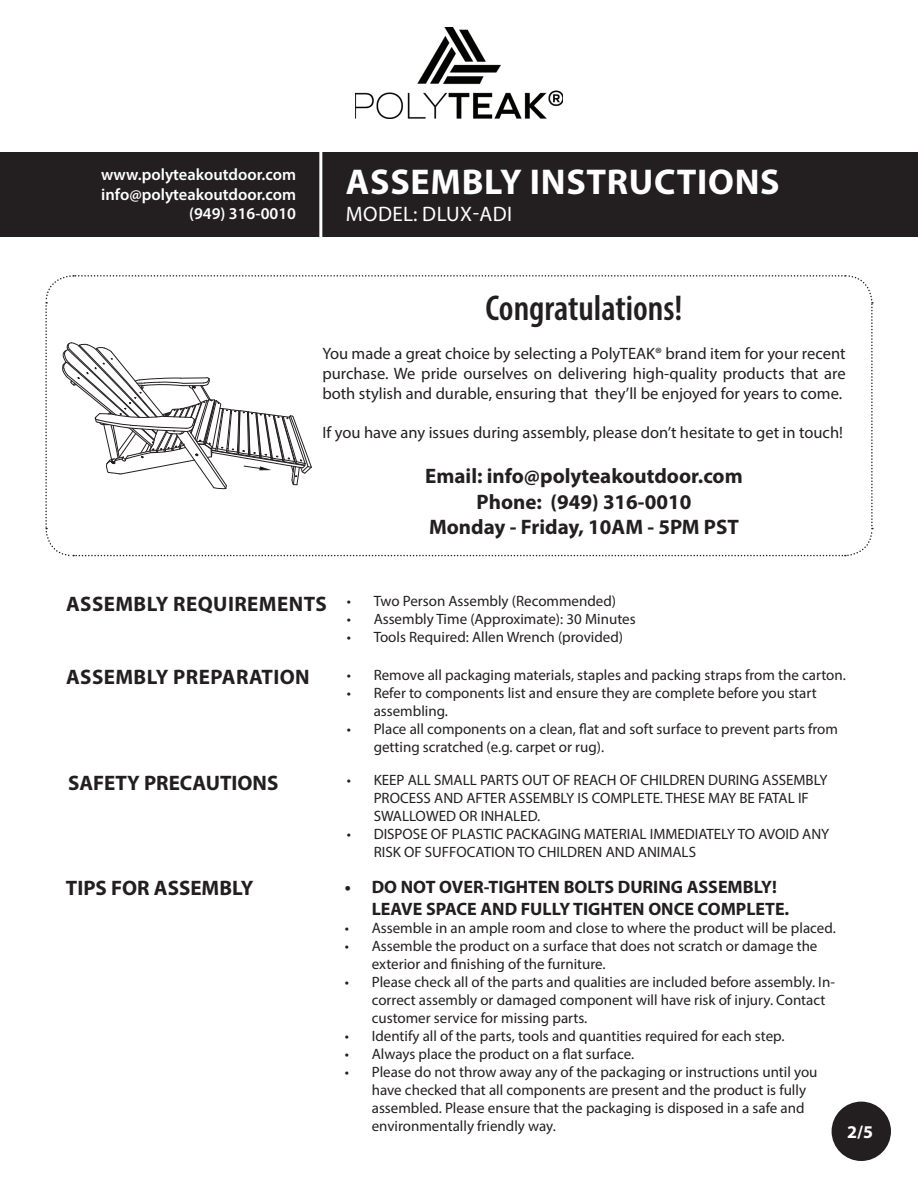
<style>
.page{position:relative;width:918px;height:1188px;background:#fff}
.page>*{position:absolute;margin:0;border:0;box-sizing:border-box;transform-origin:0 0}
.t1{font:700 36px "Myriad Pro";letter-spacing:.02em;color:#fff}
.t2{font:600 condensed 36px "Myriad Pro";color:#231f20}
.t3{font:700 21px/25.2px "Myriad Pro";color:#231f20;text-align:center}
.t4{font:700 21px "Myriad Pro";letter-spacing:.02em;color:#231f20}
.t5{font:21px "Myriad Pro";letter-spacing:.02em;color:#fff}
.t6{font:700 18px/21.6px "Myriad Pro";color:#231f20}
.t7{font:700 18px "Myriad Pro";color:#fff}
.t8{font:16.5px/19.8px "Myriad Pro";color:#231f20;text-align:justify}
.t9{font:600 16.5px/19.8px "Myriad Pro";color:#fff}
.t10{font:15px/18px "Myriad Pro";color:#231f20}
</style>
<div class="page">
<div style="left:832px;top:1102px;width:59px;height:59px;background:#231f20;border-radius:50%"></div>
<svg style="left:45px;top:275px;width:828px;height:282px"></svg>
<img style="left:355px;top:27px;width:208px;height:92px">
<div style="left:0;top:152px;width:918px;height:85px;background:#231f20"></div>
<hr style="left:319px;top:143px;width:3px;height:118px;background:#fff">
<p class="t9" style="left:101px;top:164px;width:197px">www.polyteakoutdoor.com info@polyteakoutdoor.com</p>
<p class="t9" style="left:167px;top:204px;width:131px">+1 (949) 316-0010</p>
<h1 class="t1" style="left:346px;top:159px;width:435px">ASSEMBLY INSTRUCTIONS</h1>
<h2 class="t5" style="left:346px;top:201px;width:168px">MODEL: DLUX-ADI</h2>
<h1 class="t2" style="left:485px;top:285px;width:199px">Congratulations!</h1>
<p class="t8" style="left:322px;top:343px;width:525px">You made a great choice by selecting a PolyTEAK® brand item for your recent purchase. We pride ourselves on delivering high-quality products that are both stylish and durable, ensuring that they’ll be enjoyed for years to come.</p>
<p class="t8" style="left:322px;top:423px;width:522px">If you have any issues during assembly, please don’t hesitate to get in touch!</p>
<h2 class="t3" style="left:425px;top:463px;width:319px">Email: info@polyteakoutdoor.com<br>Phone: (949) 316-0010<br>Monday - Friday, 10AM - 5PM PST</h2>
<h2 class="t4" style="left:66px;top:590px;width:262px">ASSEMBLY REQUIREMENTS</h2>
<h2 class="t4" style="left:66px;top:664px;width:245px">ASSEMBLY PREPARATION</h2>
<h2 class="t3" style="left:68px;top:770px;width:212px">SAFETY PRECAUTIONS</h2>
<h2 class="t3" style="left:66px;top:875px;width:189px">TIPS FOR ASSEMBLY</h2>
<p class="t10" style="left:347px;top:592px;width:271px">• Two Person Assembly (Recommended)</p>
<p class="t10" style="left:347px;top:610px;width:291px">• Assembly Time (Approximate): 30 Minutes</p>
<p class="t10" style="left:347px;top:628px;width:278px">• Tools Required: Allen Wrench (provided)</p>
<p class="t10" style="left:347px;top:666px;width:501px">• Remove all packaging materials, staples and packing straps from the carton.</p>
<p class="t10" style="left:374px;top:684px;width:445px;text-indent:-27px">• Refer to components list and ensure they are complete before you start assembling.</p>
<p class="t10" style="left:374px;top:720px;width:466px;text-indent:-27px">• Place all components on a clean, at and soft surface to prevent parts from getting scratched (e.g. carpet or rug).</p>
<p class="t10" style="left:374px;top:771px;width:456px;text-indent:-27px">• KEEP ALL SMALL PARTS OUT OF REACH OF CHILDREN DURING ASSEMBLY<br>PROCESS AND AFTER ASSEMBLY IS COMPLETE. THESE MAY BE FATAL IF<br>SWALLOWED OR INHALED.</p>
<p class="t10" style="left:374px;top:825px;width:457px;text-indent:-27px">• DISPOSE OF PLASTIC PACKAGING MATERIAL IMMEDIATELY TO AVOID ANY<br>RISK OF SUFFOCATION TO CHILDREN AND ANIMALS</p>
<p class="t6" style="left:372px;top:876px;width:419px;text-indent:-27px">• DO NOT OVER-TIGHTEN BOLTS DURING ASSEMBLY!<br>LEAVE SPACE AND FULLY TIGHTEN ONCE COMPLETE.</p>
<p class="t10" style="left:345px;top:919px;width:493px">• Assemble in an ample room and close to where the product will be placed.</p>
<p class="t10" style="left:372px;top:937px;width:447px;text-indent:-27px">• Assemble the product on a surface that does not scratch or damage the exterior and nishing of the furniture.</p>
<p class="t10" style="left:372px;top:973px;width:465px;text-indent:-27px">• Please check all of the parts and qualities are included before assembly. In&shy;correct assembly or damaged component will have risk of injury. Contact customer service for missing parts.</p>
<p class="t10" style="left:345px;top:1027px;width:441px">• Identify all of the parts, tools and quantities required for each step.</p>
<p class="t10" style="left:345px;top:1045px;width:291px">• Always place the product on a at surface.</p>
<p class="t10" style="left:372px;top:1063px;width:447px;text-indent:-27px">• Please do not throw away any of the packaging or instructions until you have checked that all components are present and the product is fully assembled. Please ensure that the packaging is disposed in a safe and environmentally friendly way.</p>
<p class="t7" style="left:847px;top:1120px;width:27px">2/5</p>
</div>
